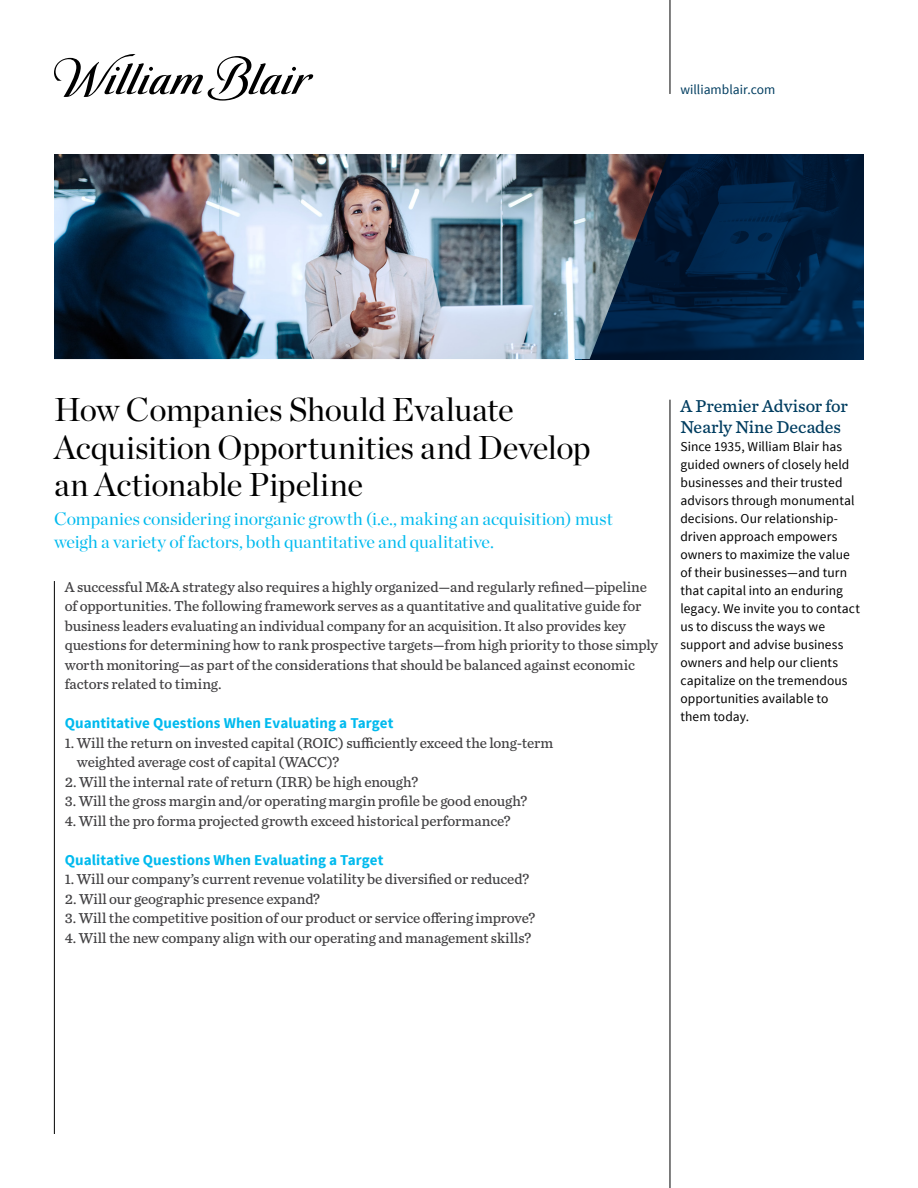
<style>
.page{position:relative;width:918px;height:1188px;background:#fff}
.page>*{position:absolute;margin:0;border:0;box-sizing:border-box;transform-origin:0 0}
.t1{font:33px/37.5px "Chronicle Display";letter-spacing:-.01em;color:#000}
.t2{font:18px/22.5px "Chronicle Display";letter-spacing:-.005em;color:#00baee}
.t3{font:18px/21px "Chronicle Text G4";letter-spacing:-.005em;color:#003d60}
.t4{font:15px/19.5px "Chronicle Text G4";letter-spacing:-.005em;color:#414042}
.t5{font:700 15px "Source Sans Pro";letter-spacing:.005em;color:#00baee}
.t6{font:13.5px/18px "Source Sans Pro";letter-spacing:.005em;color:#000}
.t7{font:13.5px "Source Sans Pro";color:#003d60}
</style>
<div class="page">
<svg style="left:669px;top:154px;width:195px;height:205px;background:#002042"></svg>
<img style="left:54px;top:154px;width:615px;height:205px">
<hr style="left:670px;top:0;width:1px;height:94px;background:#000">
<svg style="left:54px;top:54px;width:259px;height:47px"></svg>
<hr style="left:670px;top:400px;width:1px;height:788px;background:#000">
<hr style="left:54px;top:581px;width:1px;height:553px;background:#000">
<p class="t7" style="left:680px;top:81px;width:97px">williamblair.com</p>
<h1 class="t1" style="left:54px;top:388px;width:538px">How Companies Should Evaluate<br>Acquisition Opportunities and Develop an Actionable Pipeline</h1>
<p class="t2" style="left:54px;top:507px;width:560px">Companies considering inorganic growth (i.e., making an acquisition) must weigh a variety of factors, both quantitative and qualitative.</p>
<p class="t4" style="left:65px;top:576px;width:595px">A successful M&amp;A strategy also requires a highly organized—and regularly refined—pipeline of opportunities. The following framework serves as a quantitative and qualitative guide for business leaders evaluating an individual company for an acquisition. It also provides key questions for determining how to rank prospective targets—from high priority to those simply worth monitoring—as part of the considerations that should be balanced against economic factors related to timing.</p>
<p class="t5" style="left:65px;top:713px;width:330px">Quantitative Questions When Evaluating a Target</p>
<p class="t4" style="left:77px;top:732px;width:478px;text-indent:-12px">1. Will the return on invested capital (ROIC) sufficiently exceed the long-term weighted average cost of capital (WACC)?</p>
<p class="t4" style="left:65px;top:771px;width:355px">2. Will the internal rate of return (IRR) be high enough?</p>
<p class="t4" style="left:65px;top:790px;width:464px">3. Will the gross margin and/or operating margin profile be good enough?</p>
<p class="t4" style="left:65px;top:810px;width:447px">4. Will the pro forma projected growth exceed historical performance?</p>
<p class="t5" style="left:65px;top:850px;width:320px">Qualitative Questions When Evaluating a Target</p>
<p class="t4" style="left:65px;top:868px;width:466px">1. Will our company’s current revenue volatility be diversified or reduced?</p>
<p class="t4" style="left:65px;top:888px;width:257px">2. Will our geographic presence expand?</p>
<p class="t4" style="left:65px;top:907px;width:472px">3. Will the competitive position of our product or service offering improve?</p>
<p class="t4" style="left:65px;top:927px;width:468px">4. Will the new company align with our operating and management skills?</p>
<p class="t3" style="left:680px;top:394px;width:169px">A Premier Advisor for<br>Nearly Nine Decades</p>
<p class="t6" style="left:680px;top:437px;width:181px">Since 1935, William Blair has guided owners of closely held businesses and their trusted advisors through monumental decisions. Our relationship&shy;driven approach empowers owners to maximize the value of their businesses—and turn that capital into an enduring legacy. We invite you to contact us to discuss the ways we support and advise business owners and help our clients capitalize on the tremendous opportunities available to them today.</p>
</div>
